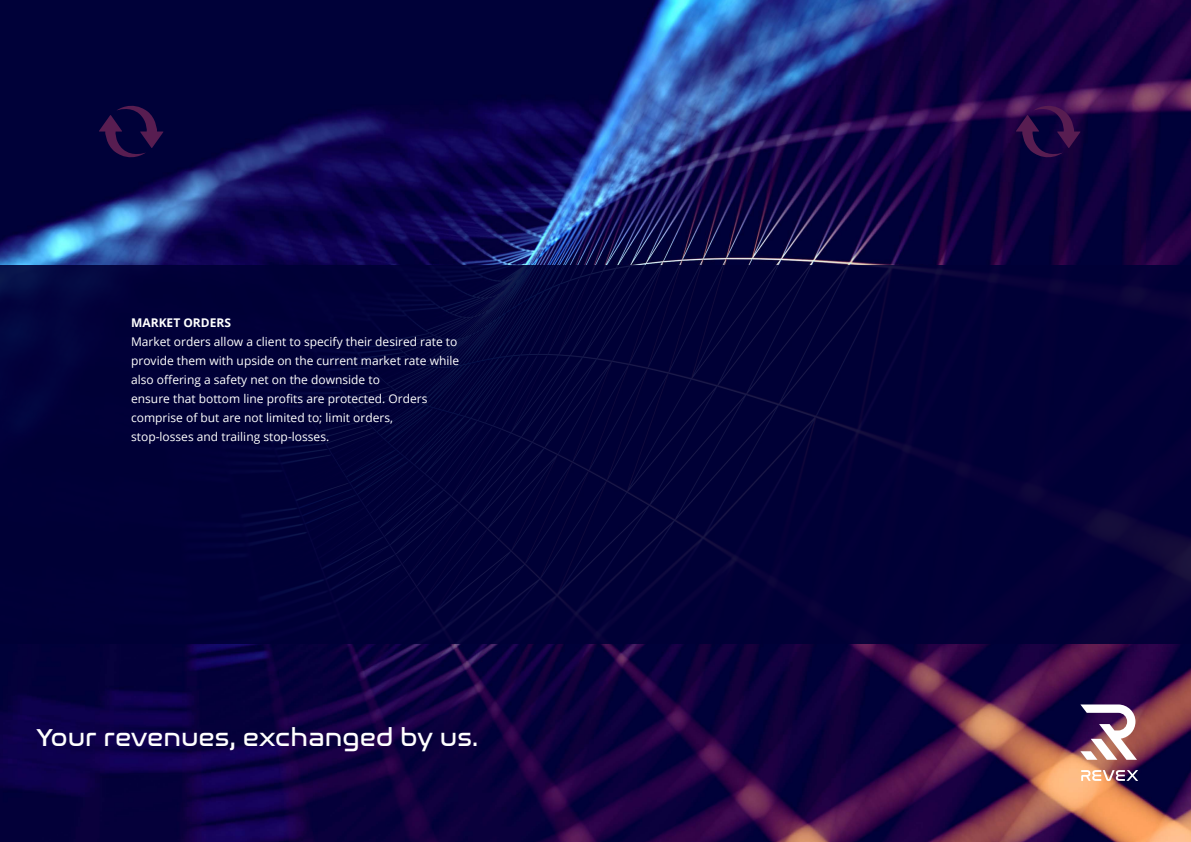
<style>
.page{position:relative;width:1191px;height:842px;background:#fff}
.page>*{position:absolute;margin:0;border:0;box-sizing:border-box;transform-origin:0 0}
.t1{font:25px "Nasalization Rg";color:#fff}
.t2{font:12px/19px "Open Sans";color:#fff}
.t3{font:700 12px "Open Sans";color:#fff}
</style>
<div class="page">
<img style="left:0;top:0;width:1191px;height:842px">
<div style="left:0;top:265px;width:1191px;height:378px;background:#000036"></div>
<svg style="left:1080px;top:704px;width:57px;height:56px"></svg>
<svg style="left:1081px;top:770px;width:57px;height:11px"></svg>
<svg style="left:1015px;top:100px;width:65px;height:63px"></svg>
<svg style="left:99px;top:100px;width:64px;height:63px"></svg>
<p class="t3" style="left:131px;top:314px;width:101px">MARKET ORDERS</p>
<p class="t2" style="left:131px;top:331px;width:329px">Market orders allow a client to specify their desired rate to provide them with upside on the current market rate while also offering a safety net on the downside to<br>ensure that bottom line profits are protected. Orders comprise of but are not limited to; limit orders,<br>stop-losses and trailing stop-losses.</p>
<h1 class="t1" style="left:36px;top:715px;width:443px">Your revenues, exchanged by us.</h1>
</div>
